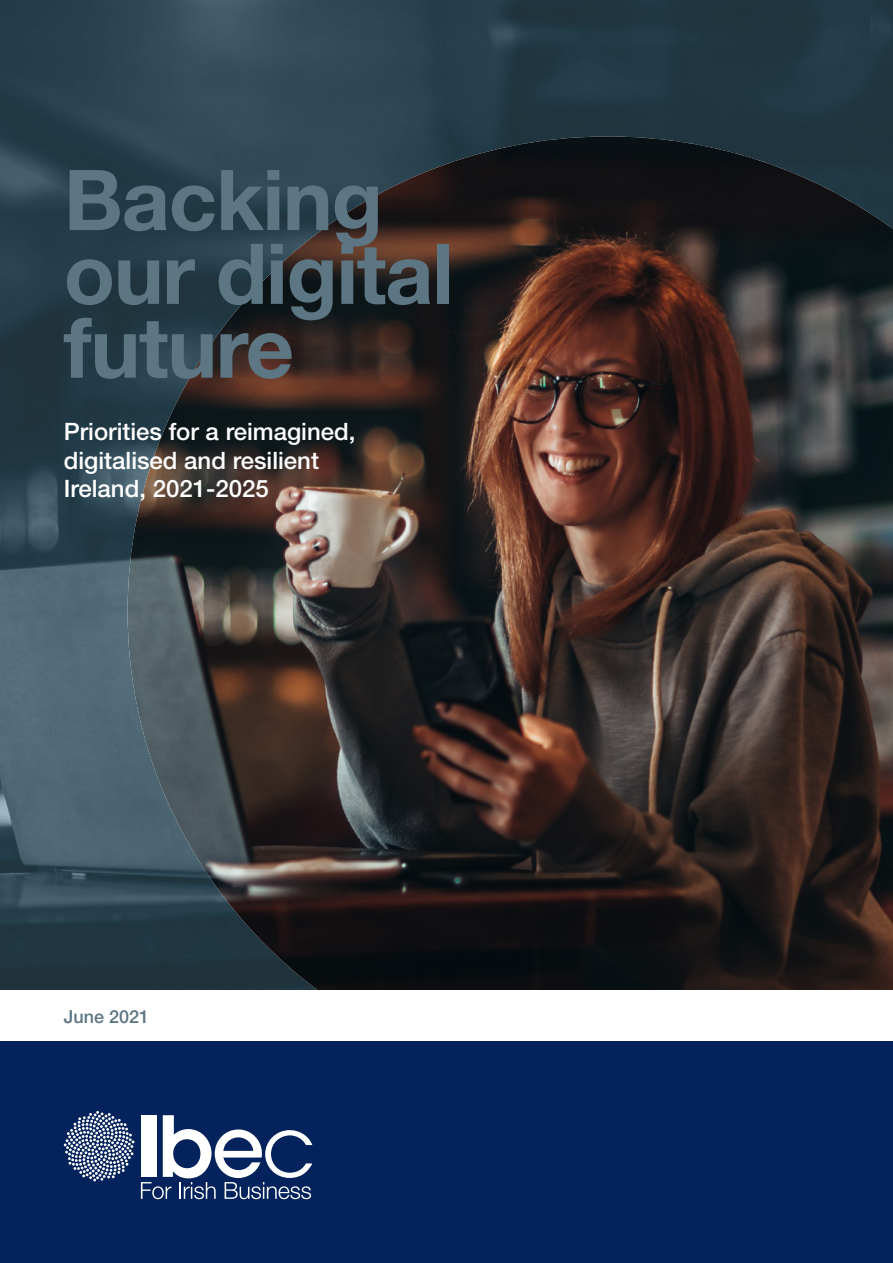
<style>
.page{position:relative;width:893px;height:1263px;background:#fff}
.page>*{position:absolute;margin:0;border:0;box-sizing:border-box;transform-origin:0 0}
.t1{font:700 84px/73.8px "Helvetica Neue LT Std";letter-spacing:-.015em;color:#5c7683}
.t2{font:500 24px/28.5px "Helvetica Neue LT Std";color:#fff}
.t3{font:500 18px "Helvetica Neue LT Std";color:#5c7683}
</style>
<div class="page">
<img style="left:0;top:0;width:893px;height:990px">
<img style="left:128px;top:136px;width:765px;height:854px">
<div style="left:0;top:1042px;width:893px;height:221px;background:#04235c"></div>
<svg style="left:64px;top:1111px;width:70px;height:70px"></svg>
<svg style="left:141px;top:1115px;width:171px;height:84px"></svg>
<p class="t1" style="left:64px;top:161px;width:392px">Backing our digital future</p>
<p class="t2" style="left:64px;top:417px;width:293px">Priorities for a reimagined, digitalised and resilient<br>Ireland, 2021-2025</p>
<p class="t3" style="left:64px;top:1006px;width:87px">June 2021</p>
</div>
